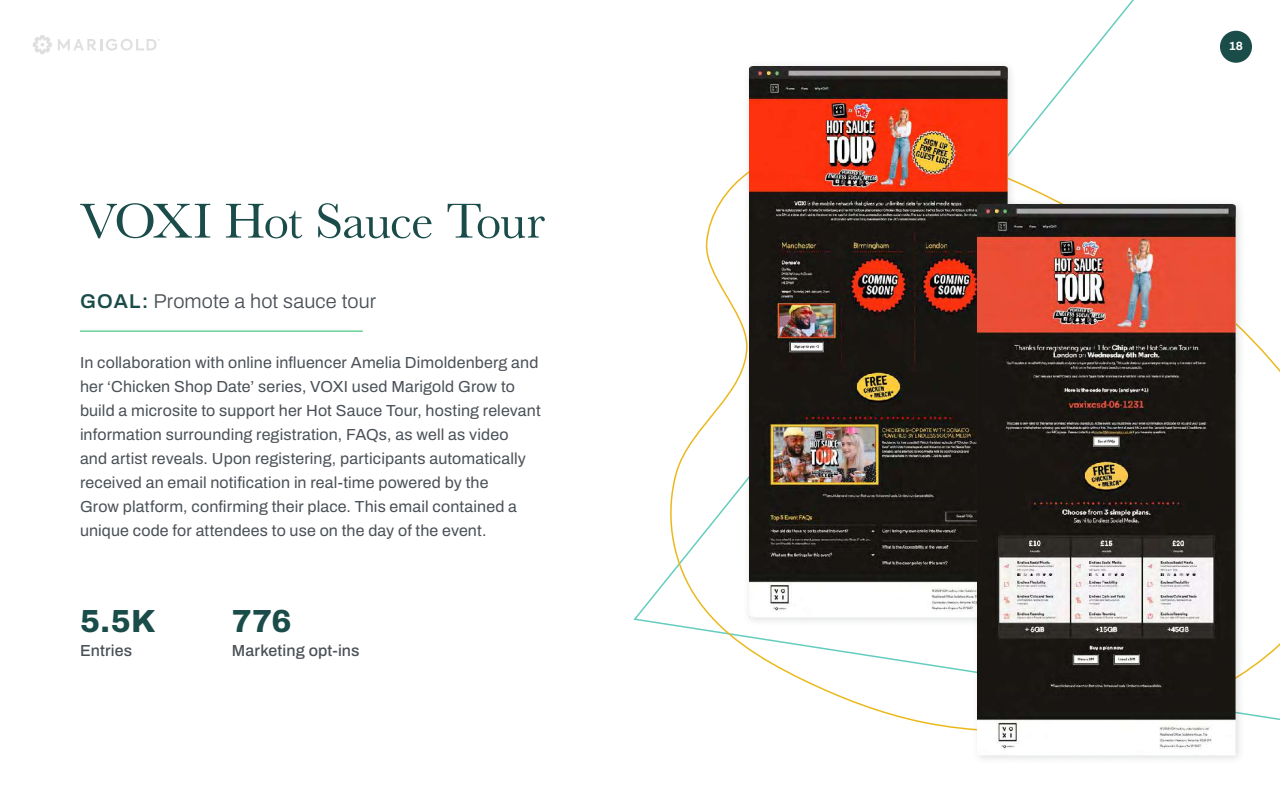
<style>
.page{position:relative;width:1280px;height:800px;background:#fff}
.page>*{position:absolute;margin:0;border:0;box-sizing:border-box;transform-origin:0 0}
.t1{font:51px "Baskerville";letter-spacing:-.025em;color:#1a4c49}
.t2{font:800 32px "Archivo";color:#1a4c49}
.t3{font:300 20px "Archivo";letter-spacing:.01em;color:#4a5056}
.t4{font:16px/24px "Archivo";letter-spacing:.01em;color:#4a5056}
.t5{font:500 16px "Archivo";letter-spacing:.01em;color:#4a5056}
.t6{font:700 12px "Archivo";color:#fff}
.s1{font-weight:600;color:#1a4c49}
</style>
<div class="page">
<svg style="left:58px;top:39px;width:102px;height:12px"></svg>
<svg style="left:33px;top:35px;width:19px;height:19px"></svg>
<hr style="left:80px;top:331px;width:283px;height:1px;background:#20b965">
<svg style="left:663px;top:135px;width:617px;height:595px"></svg>
<div style="left:742px;top:60px;width:275px;height:567px;background:#4a5056;opacity:.19"></div>
<img style="left:749px;top:66px;width:258px;height:552px">
<div style="left:971px;top:198px;width:274px;height:567px;background:#4a5056;opacity:.19"></div>
<img style="left:978px;top:204px;width:258px;height:552px">
<h1 class="t1" style="left:80px;top:189px;width:466px">VOXI Hot Sauce Tour</h1>
<p class="t3" style="left:80px;top:286px;width:298px"><span class="s1">GOAL:</span> Promote a hot sauce tour</p>
<p class="t4" style="left:80px;top:350px;width:462px">In collaboration with online influencer Amelia Dimoldenberg and her ‘Chicken Shop Date’ series, VOXI used Marigold Grow to build a microsite to support her Hot Sauce Tour, hosting relevant information surrounding registration, FAQs, as well as video<br>and artist reveals. Upon registering, participants automatically received an email notification in real-time powered by the<br>Grow platform, confirming their place. This email contained a unique code for attendees to use on the day of the event.</p>
<h2 class="t2" style="left:80px;top:597px;width:77px">5.5K</h2>
<p class="t5" style="left:80px;top:639px;width:54px">Entries</p>
<h2 class="t2" style="left:232px;top:597px;width:61px">776</h2>
<p class="t5" style="left:232px;top:639px;width:129px">Marketing opt-ins</p>
<p class="t6" style="left:1229px;top:37px;width:16px">18</p>
</div>
